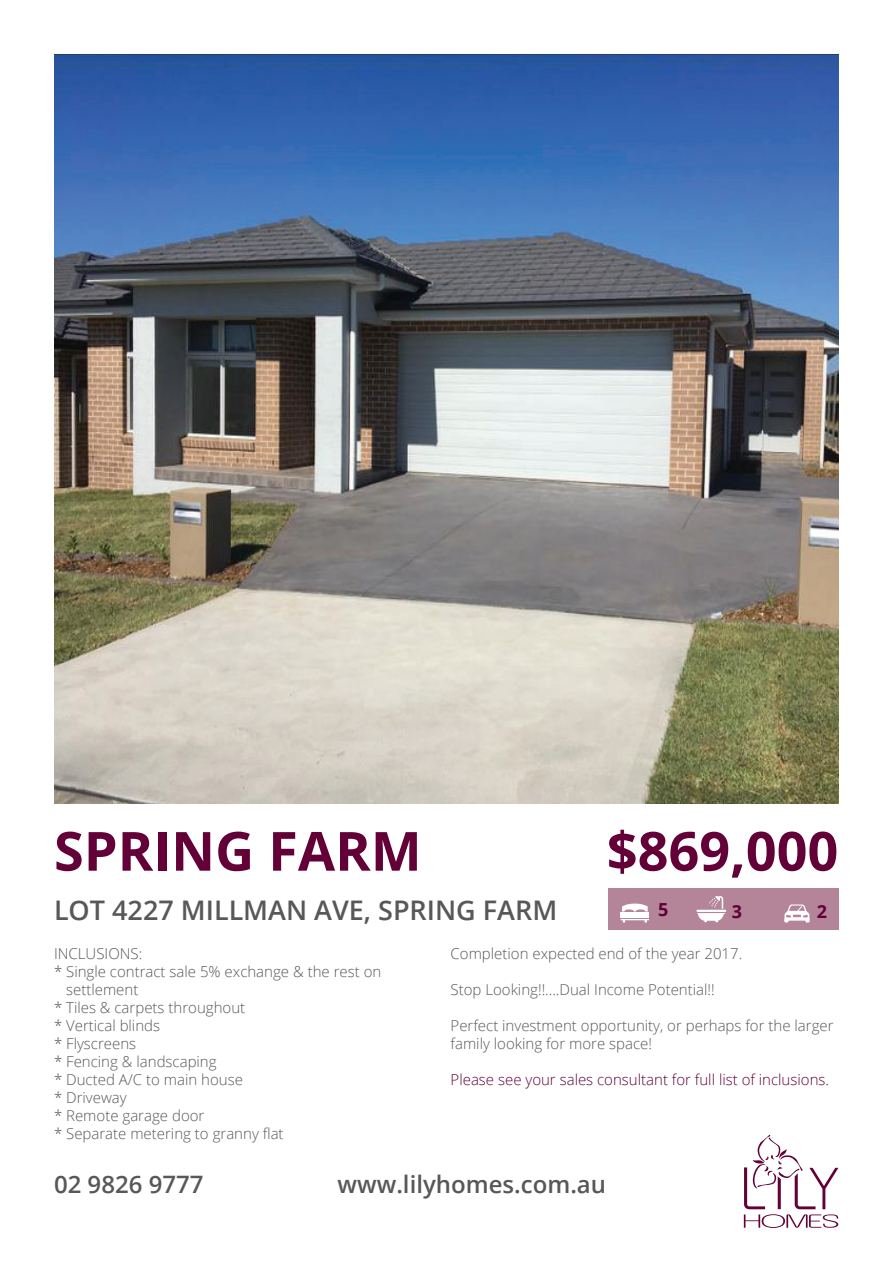
<style>
.page{position:relative;width:893px;height:1263px;background:#fff}
.page>*{position:absolute;margin:0;border:0;box-sizing:border-box;transform-origin:0 0}
.t1{font:700 54px "Open Sans";color:#620037}
.t2{font:600 27px "Open Sans";color:#57585a}
.t3{font:600 24px "Open Sans";color:#57585a}
.t4{font:700 18px "Open Sans";color:#620037}
.t5{font:300 15px/18px "Open Sans";color:#57585a}
.t6{font:300 15px "Open Sans";color:#620037}
</style>
<div class="page">
<div style="left:608px;top:888px;width:231px;height:42px;background:#b48498"></div>
<svg style="left:744px;top:1135px;width:94px;height:93px"></svg>
<img style="left:55px;top:54px;width:783px;height:750px">
<svg style="left:622px;top:903px;width:26px;height:8px"></svg>
<div style="left:621px;top:912px;width:28px;height:6px;background:#fff"></div>
<svg style="left:621px;top:919px;width:28px;height:3px"></svg>
<hr style="left:696px;top:910px;width:30px;height:2px;background:#fff">
<svg style="left:697px;top:896px;width:28px;height:26px"></svg>
<svg style="left:784px;top:904px;width:26px;height:19px"></svg>
<h1 class="t1" style="left:54px;top:813px;width:369px">SPRING FARM</h1>
<h2 class="t2" style="left:54px;top:891px;width:505px">LOT 4227 MILLMAN AVE, SPRING FARM</h2>
<h1 class="t1" style="left:607px;top:813px;width:233px">$869,000</h1>
<p class="t4" style="left:658px;top:897px;width:12px">5</p>
<p class="t4" style="left:732px;top:899px;width:12px">3</p>
<p class="t4" style="left:817px;top:899px;width:12px">2</p>
<p class="t5" style="left:54px;top:944px;width:90px">INCLUSIONS:</p>
<p class="t5" style="left:54px;top:962px;width:329px">* Single contract sale 5% exchange &amp; the rest on</p>
<p class="t5" style="left:66px;top:980px;width:74px">settlement</p>
<p class="t5" style="left:54px;top:998px;width:193px">* Tiles &amp; carpets throughout</p>
<p class="t5" style="left:54px;top:1016px;width:108px">* Vertical blinds</p>
<p class="t5" style="left:54px;top:1034px;width:84px">* Flyscreens</p>
<p class="t5" style="left:54px;top:1052px;width:164px">* Fencing &amp; landscaping</p>
<p class="t5" style="left:54px;top:1070px;width:190px">* Ducted A/C to main house</p>
<p class="t5" style="left:54px;top:1088px;width:74px">* Driveway</p>
<p class="t5" style="left:54px;top:1106px;width:152px">* Remote garage door</p>
<p class="t5" style="left:54px;top:1124px;width:231px">* Separate metering to granny flat</p>
<p class="t5" style="left:451px;top:944px;width:293px">Completion expected end of the year 2017.</p>
<p class="t5" style="left:451px;top:980px;width:266px">Stop Looking!!....Dual Income Potential!!</p>
<p class="t5" style="left:451px;top:1016px;width:384px">Perfect investment opportunity, or perhaps for the larger family looking for more space!</p>
<p class="t6" style="left:451px;top:1069px;width:380px">Please see your sales consultant for full list of inclusions.</p>
<h3 class="t3" style="left:54px;top:1168px;width:151px">02 9826 9777</h3>
<h3 class="t3" style="left:338px;top:1168px;width:270px">www.lilyhomes.com.au</h3>
</div>
